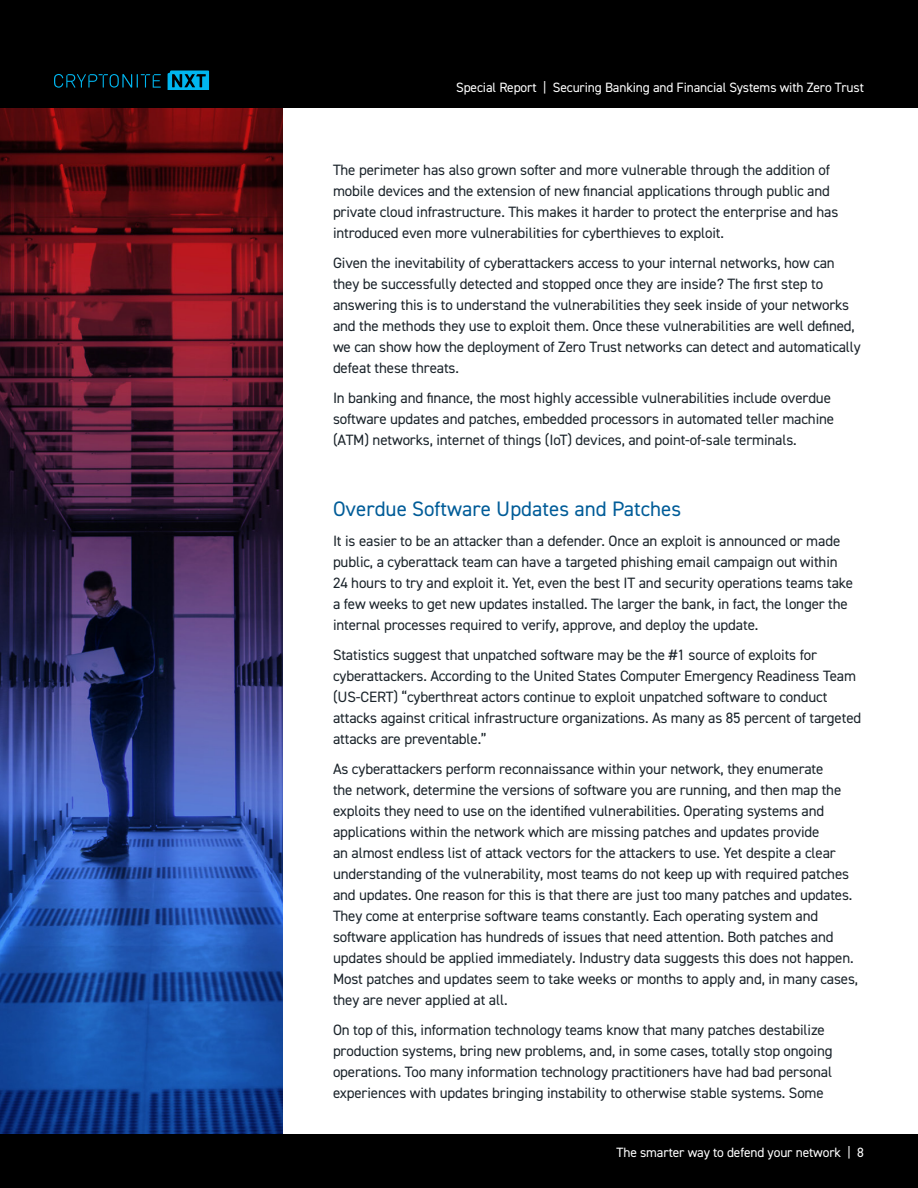
<style>
.page{position:relative;width:918px;height:1188px;background:#fff}
.page>*{position:absolute;margin:0;border:0;box-sizing:border-box;transform-origin:0 0}
.Headline-2{font:21px "DIN2014";color:#005c98}
.Body_Copy{font:15px/21px "DIN2014";letter-spacing:-.01em;color:#1b242b}
.t1{font:13.5px "DIN2014";letter-spacing:-.01em;color:#fff}
</style>
<div class="page">
<div style="left:0;top:0;width:918px;height:108px;background:#000"></div>
<div style="left:0;top:1134px;width:918px;height:54px;background:#000"></div>
<svg style="left:168px;top:71px;width:41px;height:19px"></svg>
<svg style="left:54px;top:74px;width:107px;height:14px"></svg>
<img style="left:0;top:108px;width:283px;height:1026px">
<p class="t1" style="left:456px;top:78px;width:409px">Special Report | Securing Banking and Financial Systems with Zero Trust</p>
<p class="Body_Copy" style="left:333px;top:160px;width:507px">The perimeter has also grown softer and more vulnerable through the addition of mobile devices and the extension of new financial applications through public and private cloud infrastructure. This makes it harder to protect the enterprise and has introduced even more vulnerabilities for cyberthieves to exploit.</p>
<p class="Body_Copy" style="left:333px;top:253px;width:529px">Given the inevitability of cyberattackers access to your internal networks, how can they be successfully detected and stopped once they are inside? The first step to answering this is to understand the vulnerabilities they seek inside of your networks and the methods they use to exploit them. Once these vulnerabilities are well defined, we can show how the deployment of Zero Trust networks can detect and automatically defeat these threats.</p>
<p class="Body_Copy" style="left:333px;top:388px;width:503px">In banking and finance, the most highly accessible vulnerabilities include overdue software updates and patches, embedded processors in automated teller machine (ATM) networks, internet of things (IoT) devices, and point-of-sale terminals.</p>
<p class="Headline-2" style="left:333px;top:495px;width:350px">Overdue Software Updates and Patches</p>
<p class="Body_Copy" style="left:333px;top:530px;width:522px">It is easier to be an attacker than a defender. Once an exploit is announced or made public, a cyberattack team can have a targeted phishing email campaign out within 24 hours to try and exploit it. Yet, even the best IT and security operations teams take a few weeks to get new updates installed. The larger the bank, in fact, the longer the internal processes required to verify, approve, and deploy the update.</p>
<p class="Body_Copy" style="left:333px;top:644px;width:530px">Statistics suggest that unpatched software may be the #1 source of exploits for cyberattackers. According to the United States Computer Emergency Readiness Team (US-CERT) “cyberthreat actors continue to exploit unpatched software to conduct attacks against critical infrastructure organizations. As many as 85 percent of targeted attacks are preventable.”</p>
<p class="Body_Copy" style="left:333px;top:758px;width:527px">As cyberattackers perform reconnaissance within your network, they enumerate<br>the network, determine the versions of software you are running, and then map the exploits they need to use on the identified vulnerabilities. Operating systems and applications within the network which are missing patches and updates provide<br>an almost endless list of attack vectors for the attackers to use. Yet despite a clear understanding of the vulnerability, most teams do not keep up with required patches and updates. One reason for this is that there are just too many patches and updates.<br>They come at enterprise software teams constantly. Each operating system and software application has hundreds of issues that need attention. Both patches and updates should be applied immediately. Industry data suggests this does not happen.<br>Most patches and updates seem to take weeks or months to apply and, in many cases, they are never applied at all.</p>
<p class="Body_Copy" style="left:333px;top:1019px;width:501px">On top of this, information technology teams know that many patches destabilize production systems, bring new problems, and, in some cases, totally stop ongoing operations. Too many information technology practitioners have had bad personal experiences with updates bringing instability to otherwise stable systems. Some</p>
<p class="t1" style="left:617px;top:1144px;width:249px">The smarter way to defend your network | 8</p>
</div>
